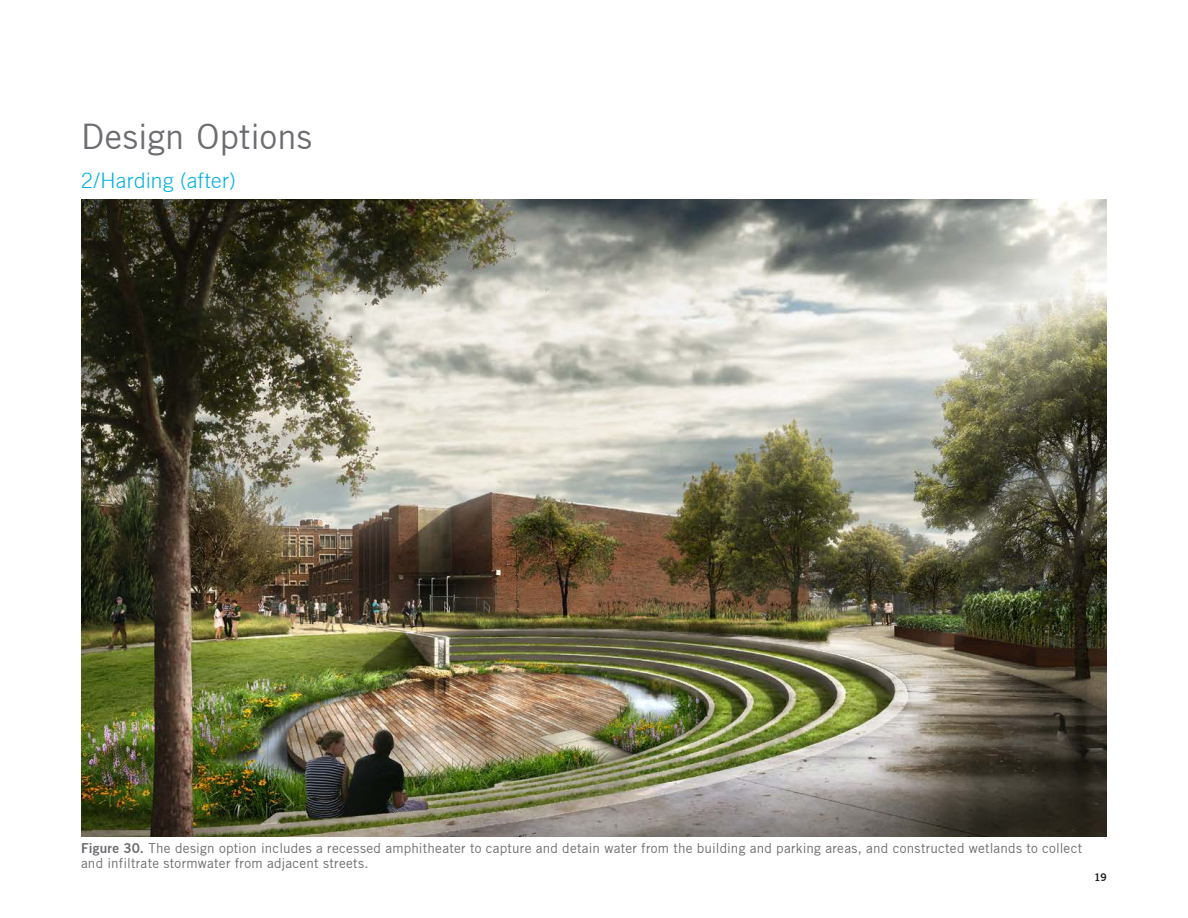
<style>
.page{position:relative;width:1188px;height:918px;background:#fff}
.page>*{position:absolute;margin:0;border:0;box-sizing:border-box;transform-origin:0 0}
.t1{font:34.5px "Trade Gothic";letter-spacing:.005em;color:#6c6d70}
.t2{font:300 21px "Trade Gothic";letter-spacing:.015em;color:#00b1e0}
.t3{font:13.5px/15px "Trade Gothic";letter-spacing:.02em;color:#6c6d70}
.t4{font:10.5px "Trade Gothic Bold Two";color:#231f20}
.s1{font-family:"Trade Gothic Bold Two"}
</style>
<div class="page">
<img style="left:81px;top:200px;width:1026px;height:637px">
<h1 class="t1" style="left:81px;top:116px;width:232px">Design Options</h1>
<p class="t2" style="left:81px;top:168px;width:156px">2/Harding (after)</p>
<p class="t3" style="left:81px;top:841px;width:1003px"><span class="s1">Figure 30.</span> The design option includes a recessed amphitheater to capture and detain water from the building and parking areas, and constructed wetlands to collect and infiltrate stormwater from adjacent streets.</p>
<p class="t4" style="left:1094px;top:870px;width:14px">19</p>
</div>
